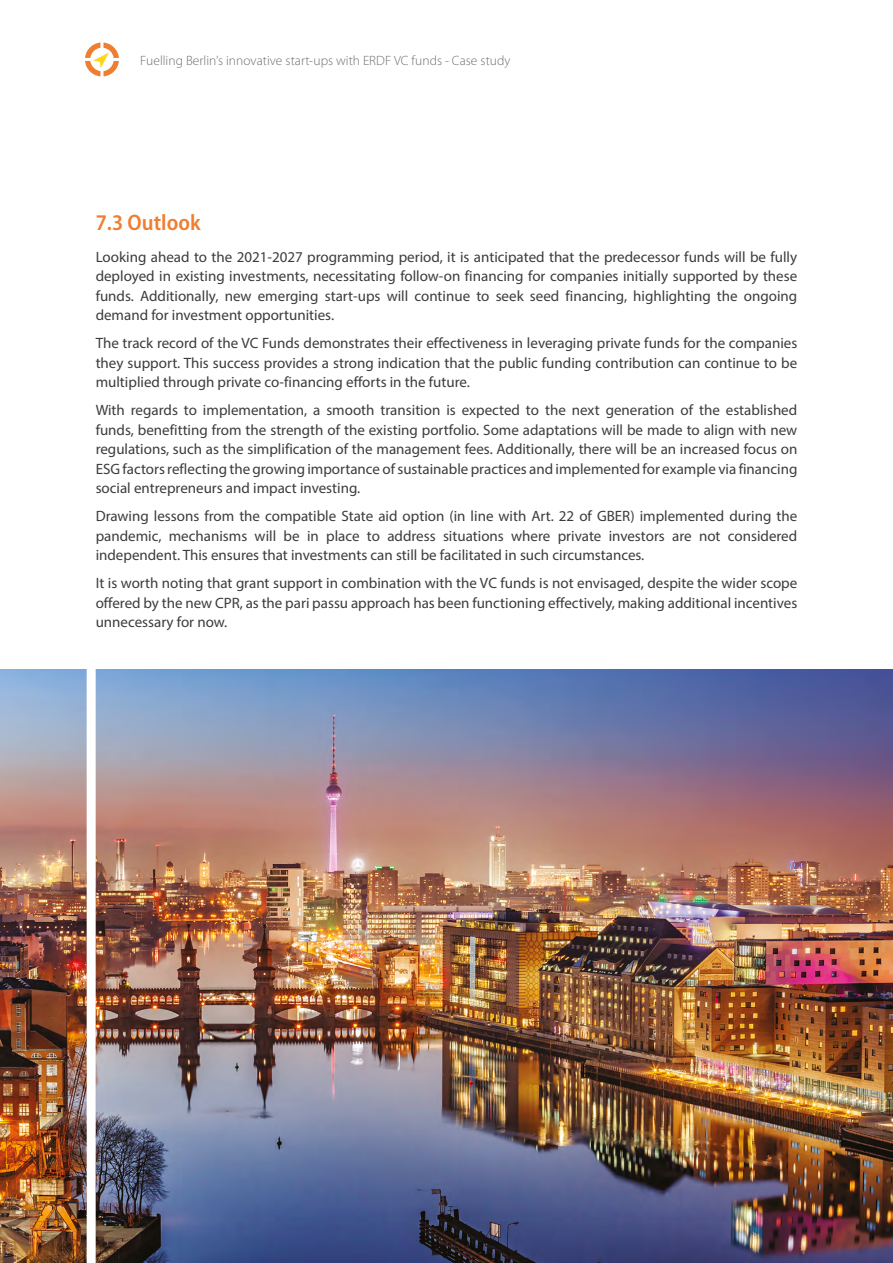
<style>
.page{position:relative;width:893px;height:1263px;background:#fff}
.page>*{position:absolute;margin:0;border:0;box-sizing:border-box;transform-origin:0 0}
.t1{font:600 semi-condensed 22.5px "Myriad Pro";color:#f07e31}
.t2{font:15px/19.5px "Myriad Pro";color:#3c3c3b;text-align:justify}
.t3{font:300 13.5px "Myriad Pro";color:#706f6f}
</style>
<div class="page">
<svg style="left:85px;top:43px;width:34px;height:33px"></svg>
<img style="left:0;top:670px;width:893px;height:593px">
<div style="left:87px;top:659px;width:9px;height:604px;background:#fff"></div>
<p class="t3" style="left:140px;top:53px;width:372px">Fuelling Berlin’s innovative start-ups with ERDF VC funds - Case study</p>
<h1 class="t1" style="left:96px;top:210px;width:106px">7.3 Outlook</h1>
<p class="t2" style="left:96px;top:247px;width:703px">Looking ahead to the 2021-2027 programming period, it is anticipated that the predecessor funds will be fully deployed in existing investments, necessitating follow-on financing for companies initially supported by these funds. Additionally, new emerging start-ups will continue to seek seed financing, highlighting the ongoing demand for investment opportunities.</p>
<p class="t2" style="left:96px;top:333px;width:703px">The track record of the VC Funds demonstrates their effectiveness in leveraging private funds for the companies they support. This success provides a strong indication that the public funding contribution can continue to be multiplied through private co-financing efforts in the future.</p>
<p class="t2" style="left:96px;top:400px;width:703px">With regards to implementation, a smooth transition is expected to the next generation of the established funds, benefitting from the strength of the existing portfolio. Some adaptations will be made to align with new regulations, such as the simplification of the management fees. Additionally, there will be an increased focus on ESG factors reflecting the growing importance of sustainable practices and implemented for example via financing social entrepreneurs and impact investing.</p>
<p class="t2" style="left:96px;top:506px;width:703px">Drawing lessons from the compatible State aid option (in line with Art. 22 of GBER) implemented during the pandemic, mechanisms will be in place to address situations where private investors are not considered independent. This ensures that investments can still be facilitated in such circumstances.</p>
<p class="t2" style="left:96px;top:573px;width:703px">It is worth noting that grant support in combination with the VC funds is not envisaged, despite the wider scope offered by the new CPR, as the pari passu approach has been functioning effectively, making additional incentives unnecessary for now.</p>
</div>
